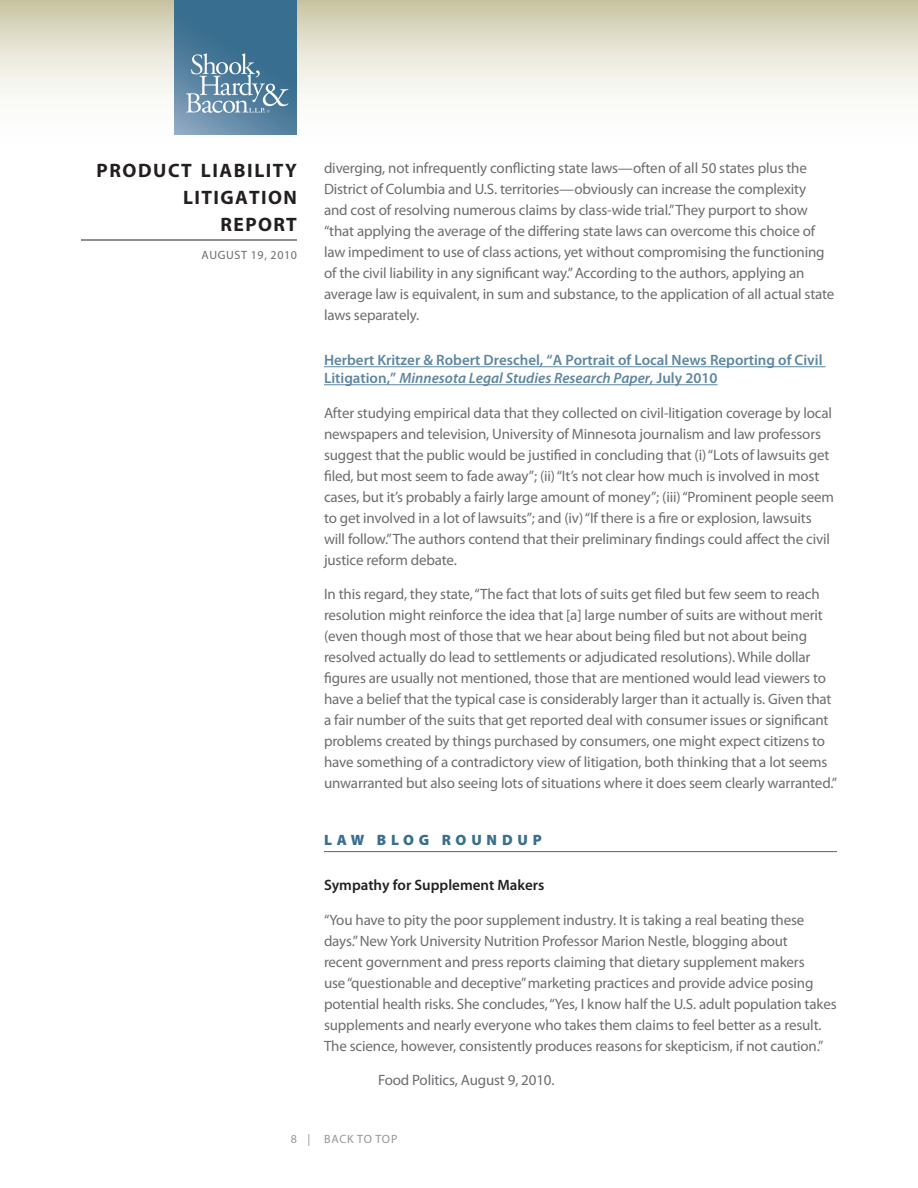
<style>
.page{position:relative;width:918px;height:1188px;background:#fff}
.page>*{position:absolute;margin:0;border:0;box-sizing:border-box;transform-origin:0 0}
.t1{font:700 19.5px/27px "Myriad Pro";letter-spacing:.075em;color:#231f20;text-align:right}
.Body{font:15px/21px "Myriad Pro";letter-spacing:-.01em;color:#6c6d70}
.Subhead{font:600 15px/18px "Myriad Pro";color:#5c87a1}
.Subhead-2{font:600 15px "Myriad Pro";color:#231f20}
.Head{font:900 15px "Myriad Pro";letter-spacing:.32em;color:#386e8f}
.t2{font:12px "Myriad Pro";letter-spacing:.05em;color:#6c6d70}
.t3{font:12px "Myriad Pro";letter-spacing:.06em;color:#939598}
.s1{font-style:italic}
</style>
<div class="page">
<svg style="left:0;top:0;width:918px;height:135px"></svg>
<hr style="left:81px;top:240px;width:216px;height:1px;background:#231f20">
<img style="left:175px;top:0;width:122px;height:135px">
<hr style="left:324px;top:366px;width:502px;height:1px;background:#5c87a1">
<hr style="left:324px;top:384px;width:394px;height:1px;background:#5c87a1">
<hr style="left:324px;top:851px;width:513px;height:1px;background:#386e8f">
<h1 class="t1" style="left:97px;top:156px;width:202px">PRODUCT LIABILITY<br>LITIGATION<br>REPORT</h1>
<p class="t2" style="left:202px;top:248px;width:97px">AUGUST 19, 2010</p>
<p class="Body" style="left:324px;top:157px;width:512px">diverging, not infrequently conflicting state laws—often of all 50 states plus the District of Columbia and U.S. territories—obviously can increase the complexity<br>and cost of resolving numerous claims by class-wide trial.” They purport to show “that applying the average of the differing state laws can overcome this choice of law impediment to use of class actions, yet without compromising the functioning of the civil liability in any significant way.” According to the authors, applying an average law is equivalent, in sum and substance, to the application of all actual state laws separately.</p>
<p class="Subhead" style="left:324px;top:351px;width:500px">Herbert Kritzer &amp; Robert Dreschel, “A Portrait of Local News Reporting of Civil<br>Litigation,” <span class="s1">Minnesota Legal Studies Research Paper,</span> July 2010</p>
<p class="Body" style="left:324px;top:402px;width:512px">After studying empirical data that they collected on civil-litigation coverage by local newspapers and television, University of Minnesota journalism and law professors suggest that the public would be justified in concluding that (i) “Lots of lawsuits get filed, but most seem to fade away”; (ii) “It’s not clear how much is involved in most cases, but it’s probably a fairly large amount of money”; (iii) “Prominent people seem to get involved in a lot of lawsuits”; and (iv) “If there is a fire or explosion, lawsuits will follow.” The authors contend that their preliminary findings could affect the civil justice reform debate.</p>
<p class="Body" style="left:324px;top:583px;width:515px">In this regard, they state, “The fact that lots of suits get filed but few seem to reach resolution might reinforce the idea that [a] large number of suits are without merit (even though most of those that we hear about being filed but not about being resolved actually do lead to settlements or adjudicated resolutions). While dollar figures are usually not mentioned, those that are mentioned would lead viewers to have a belief that the typical case is considerably larger than it actually is. Given that a fair number of the suits that get reported deal with consumer issues or significant problems created by things purchased by consumers, one might expect citizens to have something of a contradictory view of litigation, both thinking that a lot seems unwarranted but also seeing lots of situations where it does seem clearly warranted.”</p>
<p class="Head" style="left:324px;top:830px;width:219px">LAW BLOG ROUNDUP</p>
<p class="Subhead-2" style="left:324px;top:876px;width:222px">Sympathy for Supplement Makers</p>
<p class="Body" style="left:324px;top:909px;width:514px">“You have to pity the poor supplement industry. It is taking a real beating these days.” New York University Nutrition Professor Marion Nestle, blogging about<br>recent government and press reports claiming that dietary supplement makers<br>use “questionable and deceptive” marketing practices and provide advice posing potential health risks. She concludes, “Yes, I know half the U.S. adult population takes supplements and nearly everyone who takes them claims to feel better as a result.<br>The science, however, consistently produces reasons for skepticism, if not caution.”</p>
<p class="Body" style="left:378px;top:1069px;width:178px">Food Politics, August 9, 2010.</p>
<p class="t3" style="left:291px;top:1132px;width:108px">8 | BACK TO TOP</p>
</div>
